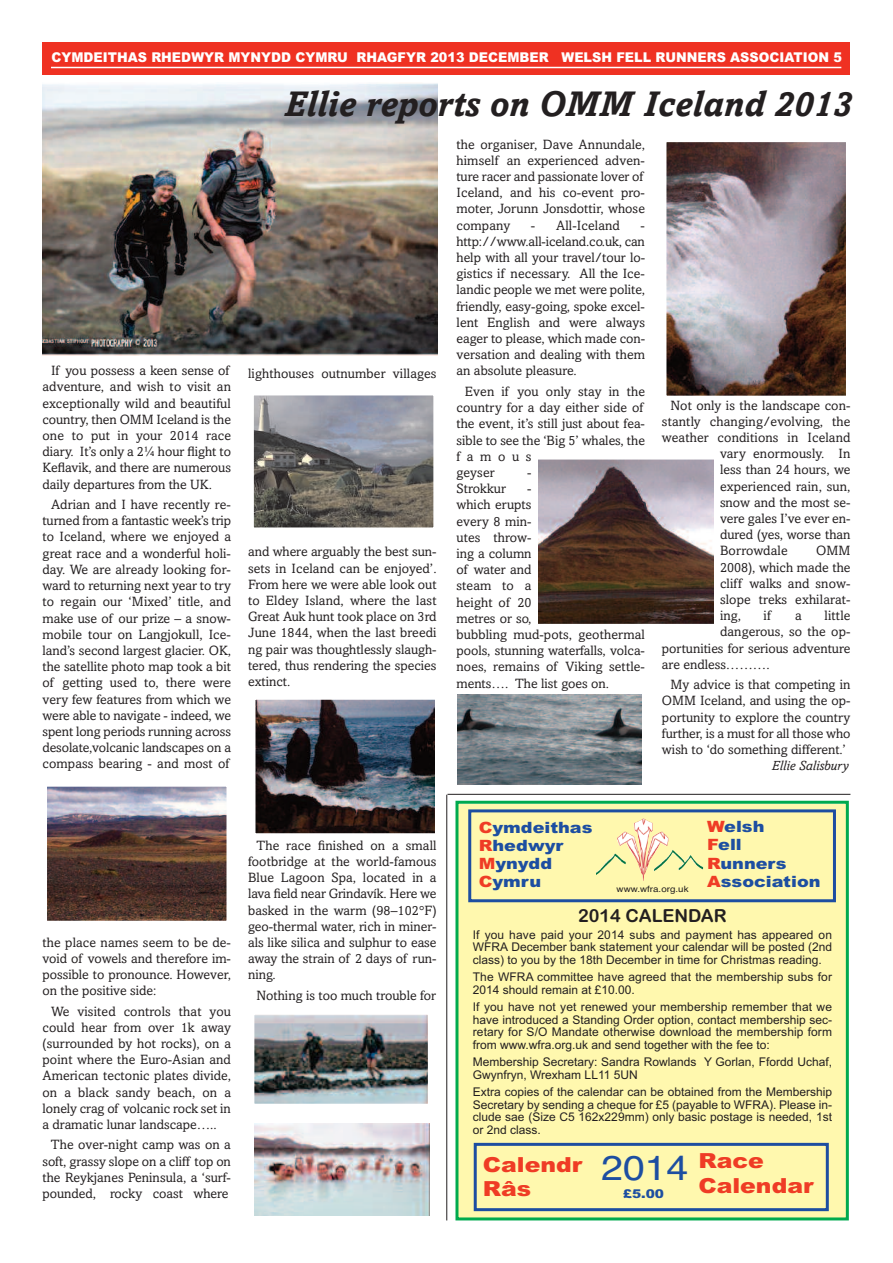
<style>
.page{position:relative;width:893px;height:1263px;background:#fff}
.page>*{position:absolute;margin:0;border:0;box-sizing:border-box;transform-origin:0 0}
.t1{font:italic 700 36px "Amasis";color:#231f20}
.t2{font:34.65px "Helvetica";color:#1d4ea1;scale:1.13 1}
.t3{font:900 20.85px/24.9px "Arial";color:#ef3c25;scale:1.13 1}
.t4{font:18px "Arial Rounded MT Bold";color:#231f20}
.t5{font:900 15.6px/18.1px "Arial";color:#1d4ea1;scale:1.13 1}
.t6{font:13.5px/16.2px "Amasis";color:#231f20;text-align:justify}
.t7{font:900 13.5px "Arial";color:#fff;scale:.95 1}
.t8{font:italic 13.5px "Amasis";color:#231f20}
.t9{font:900 12.15px "Arial";color:#1d4ea1;scale:1.13 1}
.t10{font:12px/12.8px "Arial";color:#231f20;text-align:justify}
.t11{font:8.7px "Helvetica";color:#231f20;scale:1.13 1}
.s1{color:#ef3c25}
</style>
<div class="page">
<div style="left:458px;top:804px;width:388px;height:413px;background:#fff8ae"></div>
<div style="left:455px;top:801px;width:394px;height:419px;border:3px solid #00aa4e"></div>
<img style="left:43px;top:83px;width:394px;height:272px">
<svg style="left:457px;top:695px;width:1px;height:89px"></svg>
<img style="left:458px;top:695px;width:184px;height:89px">
<img style="left:256px;top:700px;width:178px;height:133px">
<div style="left:251px;top:695px;width:188px;height:143px;border:4px solid #fff"></div>
<img style="left:254px;top:1124px;width:175px;height:92px">
<img style="left:255px;top:1015px;width:172px;height:88px">
<div style="left:250px;top:1010px;width:182px;height:98px;border:4px solid #fff"></div>
<img style="left:667px;top:143px;width:178px;height:252px">
<div style="left:662px;top:138px;width:188px;height:262px;border:4px solid #fff"></div>
<img style="left:48px;top:787px;width:178px;height:133px">
<div style="left:43px;top:782px;width:188px;height:143px;border:4px solid #fff"></div>
<img style="left:254px;top:396px;width:179px;height:131px">
<div style="left:249px;top:391px;width:189px;height:141px;border:4px solid #fff"></div>
<svg style="left:713px;top:460px;width:1px;height:163px"></svg>
<img style="left:538px;top:460px;width:175px;height:163px">
<div style="left:474px;top:1143px;width:355px;height:68px;border:3px solid #1d4ea1"></div>
<div style="left:468px;top:809px;width:368px;height:93px;border:3px solid #1d4ea1"></div>
<img style="left:596px;top:818px;width:107px;height:63px">
<hr style="left:447px;top:794px;width:403px;height:1px;background:#231f20">
<hr style="left:446px;top:795px;width:1px;height:425px;background:#231f20">
<div style="left:43px;top:43px;width:807px;height:32px;background:#ef3122"></div>
<hr style="left:51px;top:67px;width:790px;height:1px;background:#fff">
<p class="t7" style="left:52px;top:50px;width:833px">CYMDEITHAS RHEDWYR MYNYDD CYMRU RHAGFYR 2013 DECEMBER WELSH FELL RUNNERS ASSOCIATION 5</p>
<p class="t6" style="left:43px;top:364px;width:190px;text-indent:9px">If you possess a keen sense of adventure, and wish to visit an exceptionally wild and beautiful country, then OMM Iceland is the one to put in your 2014 race diary. It’s only a 2¼ hour flight to Keflavik, and there are numerous daily departures from the UK.</p>
<p class="t6" style="left:43px;top:498px;width:190px;text-indent:9px">Adrian and I have recently re&shy;turned from a fantastic week’s trip to Iceland, where we enjoyed a great race and a wonderful holi&shy;day. We are already looking for&shy;ward to returning next year to try to regain our ‘Mixed’ title, and make use of our prize – a snow&shy;mobile tour on Langjokull, Ice&shy;land’s second largest glacier. OK, the satellite photo map took a bit of getting used to, there were very few features from which we were able to navigate - indeed, we spent long periods running across desolate,volcanic landscapes on a compass bearing - and most of</p>
<h1 class="t1" style="left:284px;top:90px;width:569px">Ellie reports on OMM Iceland 2013</h1>
<p class="t6" style="left:248px;top:367px;width:190px">lighthouses outnumber villages</p>
<p class="t6" style="left:248px;top:545px;width:190px">and where arguably the best sun&shy;sets in Iceland can be enjoyed’.<br>From here we were able look out to Eldey Island, where the last Great Auk hunt took place on 3rd June 1844, when the last breedi ng pair was thoughtlessly slaugh&shy;tered, thus rendering the species extinct.</p>
<p class="t6" style="left:456px;top:137px;width:190px;text-align:left">the organiser, Dave Annundale, himself an experienced adven&shy;ture racer and passionate lover of<br>Iceland, and his co-event pro&shy;moter, Jorunn Jonsdottir, whose company</p>
<p class="t6" style="left:531px;top:218px;width:90px">- All-Iceland</p>
<p class="t6" style="left:456px;top:218px;width:190px;text-indent:184px">- http://www.all-iceland.co.uk, can help with all your travel/tour lo&shy;gistics if necessary. All the Ice&shy;landic people we met were polite, friendly, easy-going, spoke excel&shy;lent English and were always eager to please, which made con&shy;versation and dealing with them an absolute pleasure.</p>
<p class="t6" style="left:456px;top:385px;width:190px;text-align:left;text-indent:9px">Even if you only stay in the country for a day either side of the event, it’s still just about fea&shy;sible to see the ‘Big 5’ whales, the famous<br>geyser</p>
<p class="t6" style="left:527px;top:466px;width:6px">-</p>
<p class="t6" style="left:456px;top:482px;width:51px">Strokkur</p>
<p class="t6" style="left:456px;top:482px;width:190px;text-align:left;text-indent:71px">-<br>which erupts<br>every 8 min-<br>utes throw-<br>ing a column<br>of water and<br>steam to a<br>height of 20<br>metres or so,<br>bubbling mud-pots, geothermal pools, stunning waterfalls, volca&shy;noes, remains of Viking settle&shy;ments…. The list goes on.</p>
<p class="t6" style="left:670px;top:398px;width:181px">Not only is the landscape con-</p>
<p class="t6" style="left:662px;top:414px;width:190px">stantly changing/evolving, the</p>
<p class="t6" style="left:662px;top:431px;width:190px">weather conditions in Iceland</p>
<p class="t6" style="left:720px;top:447px;width:132px">vary enormously. In</p>
<p class="t6" style="left:720px;top:463px;width:132px">less than 24 hours, we</p>
<p class="t6" style="left:720px;top:479px;width:132px">experienced rain, sun,</p>
<p class="t6" style="left:720px;top:495px;width:132px">snow and the most se-</p>
<p class="t6" style="left:720px;top:512px;width:132px">vere gales I’ve ever en-</p>
<p class="t6" style="left:720px;top:528px;width:132px">dured (yes, worse than</p>
<p class="t6" style="left:720px;top:544px;width:69px">Borrowdale</p>
<p class="t6" style="left:720px;top:544px;width:132px;text-indent:96px">OMM 2008), which made the cliff walks and snow&shy;slope treks exhilarat&shy;ing,</p>
<p class="t6" style="left:764px;top:609px;width:9px">if</p>
<p class="t6" style="left:795px;top:609px;width:8px">a</p>
<p class="t6" style="left:825px;top:609px;width:27px">little</p>
<p class="t6" style="left:720px;top:625px;width:132px">dangerous, so the op-</p>
<p class="t6" style="left:662px;top:641px;width:190px">portunities for serious adventure</p>
<p class="t6" style="left:662px;top:657px;width:109px">are endless……….</p>
<p class="t6" style="left:662px;top:678px;width:190px;text-indent:9px">My advice is that competing in OMM Iceland, and using the op&shy;portunity to explore the country further, is a must for all those who wish to ‘do something different.’</p>
<p class="t8" style="left:772px;top:761px;width:78px">Ellie Salisbury</p>
<p class="t6" style="left:42px;top:935px;width:190px">the place names seem to be de&shy;void of vowels and therefore im&shy;possible to pronounce. However, on the positive side:</p>
<p class="t6" style="left:42px;top:1004px;width:190px;text-indent:9px">We visited controls that you could hear from over 1k away (surrounded by hot rocks), on a point where the Euro-Asian and American tectonic plates divide, on a black sandy beach, on a lonely crag of volcanic rock set in a dramatic lunar landscape…..</p>
<p class="t6" style="left:42px;top:1138px;width:190px;text-indent:9px">The over-night camp was on a soft, grassy slope on a cliff top on the Reykjanes Peninsula, a ‘surf&shy;pounded, rocky coast where</p>
<p class="t6" style="left:248px;top:838px;width:190px;text-indent:9px">The race finished on a small footbridge at the world-famous Blue Lagoon Spa, located in a lava field near Grindavík. Here we basked in the warm (98–102°F) geo-thermal water, rich in miner&shy;als like silica and sulphur to ease away the strain of 2 days of run&shy;ning.</p>
<p class="t6" style="left:257px;top:988px;width:181px">Nothing is too much trouble for</p>
<p class="t5" style="left:479px;top:818px;width:102px"><span class="s1">C</span>ymdeithas<br><span class="s1">R</span>hedwyr<br><span class="s1">M</span>ynydd<br><span class="s1">C</span>ymru</p>
<p class="t11" style="left:617px;top:884px;width:65px">www.wfra.org.uk</p>
<p class="t5" style="left:707px;top:818px;width:102px"><span class="s1">W</span>elsh<br><span class="s1">F</span>ell<br><span class="s1">R</span>unners<br><span class="s1">A</span>ssociation</p>
<h3 class="t4" style="left:578px;top:905px;width:150px">2014 CALENDAR</h3>
<p class="t10" style="left:473px;top:928px;width:361px">If you have paid your 2014 subs and payment has appeared on WFRA December bank statement your calendar will be posted (2nd class) to you by the 18th December in time for Christmas reading.</p>
<p class="t10" style="left:473px;top:970px;width:361px">The WFRA committee have agreed that the membership subs for<br>2014 should remain at £10.00.</p>
<p class="t10" style="left:473px;top:1000px;width:361px">If you have not yet renewed your membership remember that we have introduced a Standing Order option, contact membership sec&shy;retary for S/O Mandate otherwise download the membership form from www.wfra.org.uk and send together with the fee to:</p>
<p class="t10" style="left:473px;top:1055px;width:361px">Membership Secretary: Sandra Rowlands Y Gorlan, Ffordd Uchaf,<br>Gwynfryn, Wrexham LL11 5UN</p>
<p class="t10" style="left:473px;top:1085px;width:361px">Extra copies of the calendar can be obtained from the Membership Secretary by sending a cheque for £5 (payable to WFRA). Please in&shy;clude sae (Size C5 162x229mm) only basic postage is needed, 1st or 2nd class.</p>
<h3 class="t3" style="left:483px;top:1152px;width:89px">Calendr<br>Râs</h3>
<h2 class="t2" style="left:601px;top:1148px;width:79px">2014</h2>
<p class="t9" style="left:623px;top:1186px;width:38px">£5.00</p>
<h3 class="t3" style="left:698px;top:1149px;width:103px">Race<br>Calendar</h3>
</div>
